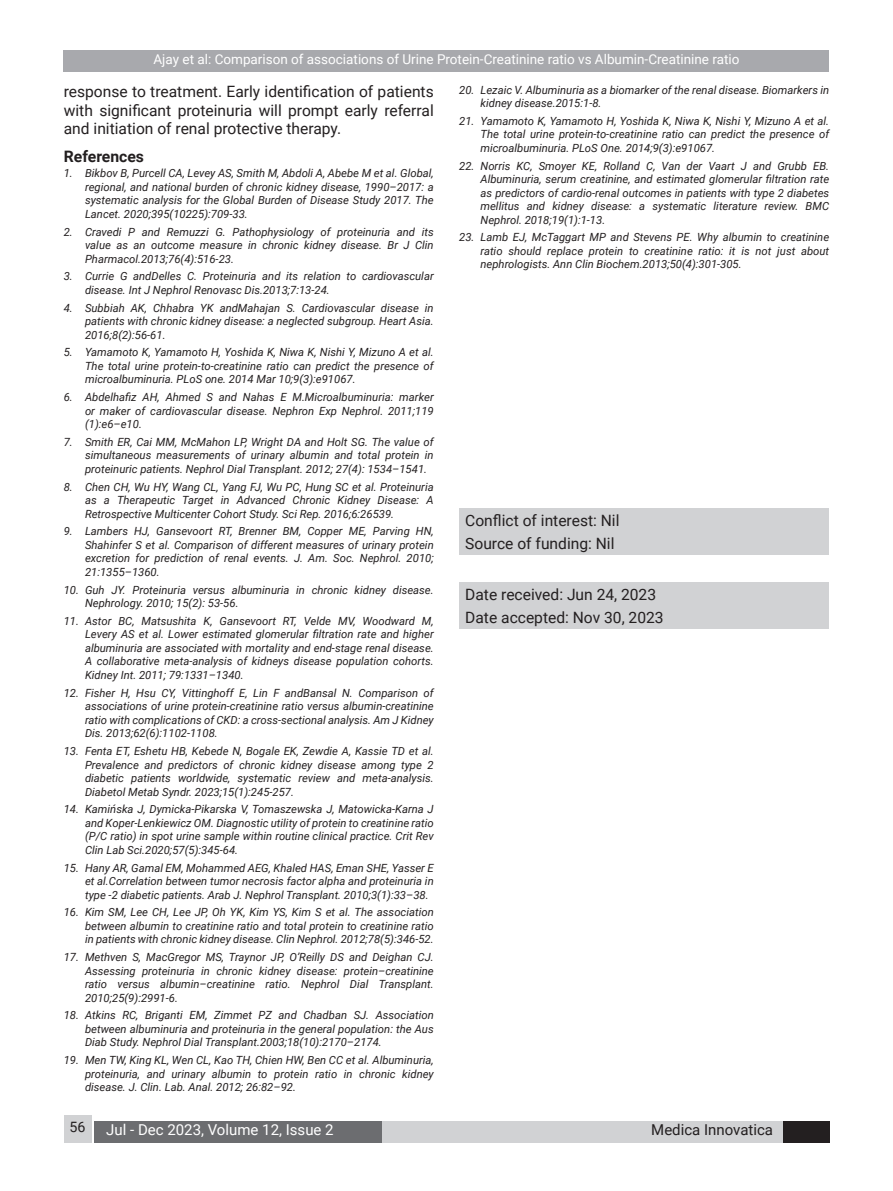
<style>
.page{position:relative;width:893px;height:1191px;background:#fff}
.page>*{position:absolute;margin:0;border:0;box-sizing:border-box;transform-origin:0 0}
.Raju_subhead{font:700 15.75px "Roboto";color:#231f20}
.Raju_Body{font:15.6px/18.8px "Roboto";color:#231f20;text-align:justify}
.t1{font:15px "Roboto";color:#fff}
.t2{font:15px "Roboto";color:#231f20}
.t3{font:14.25px "Roboto";color:#231f20}
.Raju_Body-2{font:13.5px "Roboto";color:#fff}
.raju_Reference{font:italic 11.25px/13.5px "Roboto";color:#231f20;text-align:justify}
</style>
<div class="page">
<div style="left:64px;top:50px;width:765px;height:21px;background:#a8a9ad"></div>
<div style="left:783px;top:1121px;width:46px;height:21px;background:#231f20"></div>
<div style="left:382px;top:1121px;width:401px;height:21px;background:#d1d2d4"></div>
<div style="left:94px;top:1121px;width:288px;height:21px;background:#6c6d70"></div>
<div style="left:64px;top:1114px;width:27px;height:28px;background:#d1d2d4"></div>
<div style="left:459px;top:508px;width:370px;height:47px;background:#d1d2d4"></div>
<div style="left:459px;top:582px;width:370px;height:47px;background:#d1d2d4"></div>
<p class="Raju_Body-2" style="left:154px;top:50px;width:587px">Ajay et al: Comparison of associations of Urine Protein-Creatinine ratio vs Albumin-Creatinine ratio</p>
<p class="raju_Reference" style="left:480px;top:82px;width:350px;text-indent:-21px">20. Lezaic V. Albuminuria as a biomarker of the renal disease. Biomarkers in kidney disease.2015:1-8.</p>
<p class="raju_Reference" style="left:480px;top:114px;width:350px;text-indent:-21px">21. Yamamoto K, Yamamoto H, Yoshida K, Niwa K, Nishi Y, Mizuno A et al.<br>The total urine protein-to-creatinine ratio can predict the presence of microalbuminuria. PLoS One. 2014;9(3):e91067.</p>
<p class="raju_Reference" style="left:480px;top:158px;width:350px;text-indent:-21px">22. Norris KC, Smoyer KE, Rolland C, Van der Vaart J and Grubb EB.<br>Albuminuria, serum creatinine, and estimated glomerular filtration rate as predictors of cardio-renal outcomes in patients with type 2 diabetes mellitus and kidney disease: a systematic literature review. BMC Nephrol. 2018;19(1):1-13.</p>
<p class="raju_Reference" style="left:480px;top:230px;width:350px;text-indent:-21px">23. Lamb EJ, McTaggart MP and Stevens PE. Why albumin to creatinine ratio should replace protein to creatinine ratio: it is not just about nephrologists. Ann Clin Biochem.2013;50(4):301-305.</p>
<p class="Raju_Body" style="left:64px;top:81px;width:371px">response to treatment. Early identification of patients with significant proteinuria will prompt early referral and initiation of renal protective therapy.</p>
<p class="Raju_subhead" style="left:64px;top:145px;width:82px">References</p>
<p class="raju_Reference" style="left:85px;top:166px;width:350px;text-indent:-21px">1. Bikbov B, Purcell CA, Levey AS, Smith M, Abdoli A, Abebe M et al. Global, regional, and national burden of chronic kidney disease, 1990–2017: a systematic analysis for the Global Burden of Disease Study 2017. The Lancet. 2020;395(10225):709-33.</p>
<p class="raju_Reference" style="left:85px;top:224px;width:350px;text-indent:-21px">2. Cravedi P and Remuzzi G. Pathophysiology of proteinuria and its value as an outcome measure in chronic kidney disease. Br J Clin Pharmacol.2013;76(4):516-23.</p>
<p class="raju_Reference" style="left:85px;top:269px;width:350px;text-indent:-21px">3. Currie G andDelles C. Proteinuria and its relation to cardiovascular disease. Int J Nephrol Renovasc Dis.2013;7:13-24.</p>
<p class="raju_Reference" style="left:85px;top:300px;width:350px;text-indent:-21px">4. Subbiah AK, Chhabra YK andMahajan S. Cardiovascular disease in patients with chronic kidney disease: a neglected subgroup. Heart Asia.<br>2016;8(2):56-61.</p>
<p class="raju_Reference" style="left:85px;top:345px;width:350px;text-indent:-21px">5. Yamamoto K, Yamamoto H, Yoshida K, Niwa K, Nishi Y, Mizuno A et al.<br>The total urine protein-to-creatinine ratio can predict the presence of microalbuminuria. PLoS one. 2014 Mar 10;9(3):e91067.</p>
<p class="raju_Reference" style="left:85px;top:390px;width:350px;text-indent:-21px">6. Abdelhafiz AH, Ahmed S and Nahas E M.Microalbuminuria: marker or maker of cardiovascular disease. Nephron Exp Nephrol. 2011;119 (1):e6–e10.</p>
<p class="raju_Reference" style="left:85px;top:435px;width:350px;text-indent:-21px">7. Smith ER, Cai MM, McMahon LP, Wright DA and Holt SG. The value of simultaneous measurements of urinary albumin and total protein in proteinuric patients. Nephrol Dial Transplant. 2012; 27(4): 1534–1541.</p>
<p class="raju_Reference" style="left:85px;top:479px;width:350px;text-indent:-21px">8. Chen CH, Wu HY, Wang CL, Yang FJ, Wu PC, Hung SC et al. Proteinuria as a Therapeutic Target in Advanced Chronic Kidney Disease: A Retrospective Multicenter Cohort Study. Sci Rep. 2016;6:26539.</p>
<p class="raju_Reference" style="left:85px;top:524px;width:350px;text-indent:-21px">9. Lambers HJ, Gansevoort RT, Brenner BM, Copper ME, Parving HN, Shahinfer S et al. Comparison of different measures of urinary protein excretion for prediction of renal events. J. Am. Soc. Nephrol. 2010; 21:1355–1360.</p>
<p class="raju_Reference" style="left:85px;top:582px;width:350px;text-indent:-21px">10. Guh JY. Proteinuria versus albuminuria in chronic kidney disease.<br>Nephrology. 2010; 15(2): 53-56.</p>
<p class="raju_Reference" style="left:85px;top:614px;width:350px;text-indent:-21px">11. Astor BC, Matsushita K, Gansevoort RT, Velde MV, Woodward M, Levery AS et al. Lower estimated glomerular filtration rate and higher albuminuria are associated with mortality and end-stage renal disease.<br>A collaborative meta-analysis of kidneys disease population cohorts.<br>Kidney Int. 2011; 79:1331–1340.</p>
<p class="raju_Reference" style="left:85px;top:685px;width:350px;text-indent:-21px">12. Fisher H, Hsu CY, Vittinghoff E, Lin F andBansal N. Comparison of associations of urine protein-creatinine ratio versus albumin-creatinine ratio with complications of CKD: a cross-sectional analysis. Am J Kidney Dis. 2013;62(6):1102-1108.</p>
<p class="raju_Reference" style="left:85px;top:744px;width:350px;text-indent:-21px">13. Fenta ET, Eshetu HB, Kebede N, Bogale EK, Zewdie A, Kassie TD et al.<br>Prevalence and predictors of chronic kidney disease among type 2 diabetic patients worldwide, systematic review and meta-analysis.<br>Diabetol Metab Syndr. 2023;15(1):245-257.</p>
<p class="raju_Reference" style="left:85px;top:802px;width:350px;text-indent:-21px">14. Kamińska J, Dymicka-Pikarska V, Tomaszewska J, Matowicka-Karna J and Koper-Lenkiewicz OM. Diagnostic utility of protein to creatinine ratio (P/C ratio) in spot urine sample within routine clinical practice. Crit Rev Clin Lab Sci.2020;57(5):345-64.</p>
<p class="raju_Reference" style="left:85px;top:860px;width:350px;text-indent:-21px">15. Hany AR, Gamal EM, Mohammed AEG, Khaled HAS, Eman SHE, Yasser E et al.Correlation between tumor necrosis factor alpha and proteinuria in type -2 diabetic patients. Arab J. Nephrol Transplant. 2010;3(1):33–38.</p>
<p class="raju_Reference" style="left:85px;top:905px;width:350px;text-indent:-21px">16. Kim SM, Lee CH, Lee JP, Oh YK, Kim YS, Kim S et al. The association between albumin to creatinine ratio and total protein to creatinine ratio in patients with chronic kidney disease. Clin Nephrol. 2012;78(5):346-52.</p>
<p class="raju_Reference" style="left:85px;top:950px;width:350px;text-indent:-21px">17. Methven S, MacGregor MS, Traynor JP, O’Reilly DS and Deighan CJ.<br>Assessing proteinuria in chronic kidney disease: protein–creatinine ratio versus albumin–creatinine ratio. Nephrol Dial Transplant.<br>2010;25(9):2991-6.</p>
<p class="raju_Reference" style="left:85px;top:1008px;width:350px;text-indent:-21px">18. Atkins RC, Briganti EM, Zimmet PZ and Chadban SJ. Association between albuminuria and proteinuria in the general population: the Aus Diab Study. Nephrol Dial Transplant.2003;18(10):2170–2174.</p>
<p class="raju_Reference" style="left:85px;top:1053px;width:350px;text-indent:-21px">19. Men TW, King KL, Wen CL, Kao TH, Chien HW, Ben CC et al. Albuminuria, proteinuria, and urinary albumin to protein ratio in chronic kidney disease. J. Clin. Lab. Anal. 2012; 26:82–92.</p>
<p class="Raju_Body" style="left:465px;top:510px;width:156px">Conflict of interest: Nil</p>
<p class="Raju_Body" style="left:465px;top:533px;width:151px">Source of funding: Nil</p>
<p class="Raju_Body" style="left:465px;top:584px;width:192px">Date received: Jun 24, 2023</p>
<p class="Raju_Body" style="left:465px;top:607px;width:200px">Date accepted: Nov 30, 2023</p>
<p class="t3" style="left:70px;top:1116px;width:18px">56</p>
<h3 class="t1" style="left:106px;top:1119px;width:229px">Jul - Dec 2023, Volume 12, Issue 2</h3>
<h3 class="t2" style="left:651px;top:1119px;width:123px">Medica Innovatica</h3>
</div>
